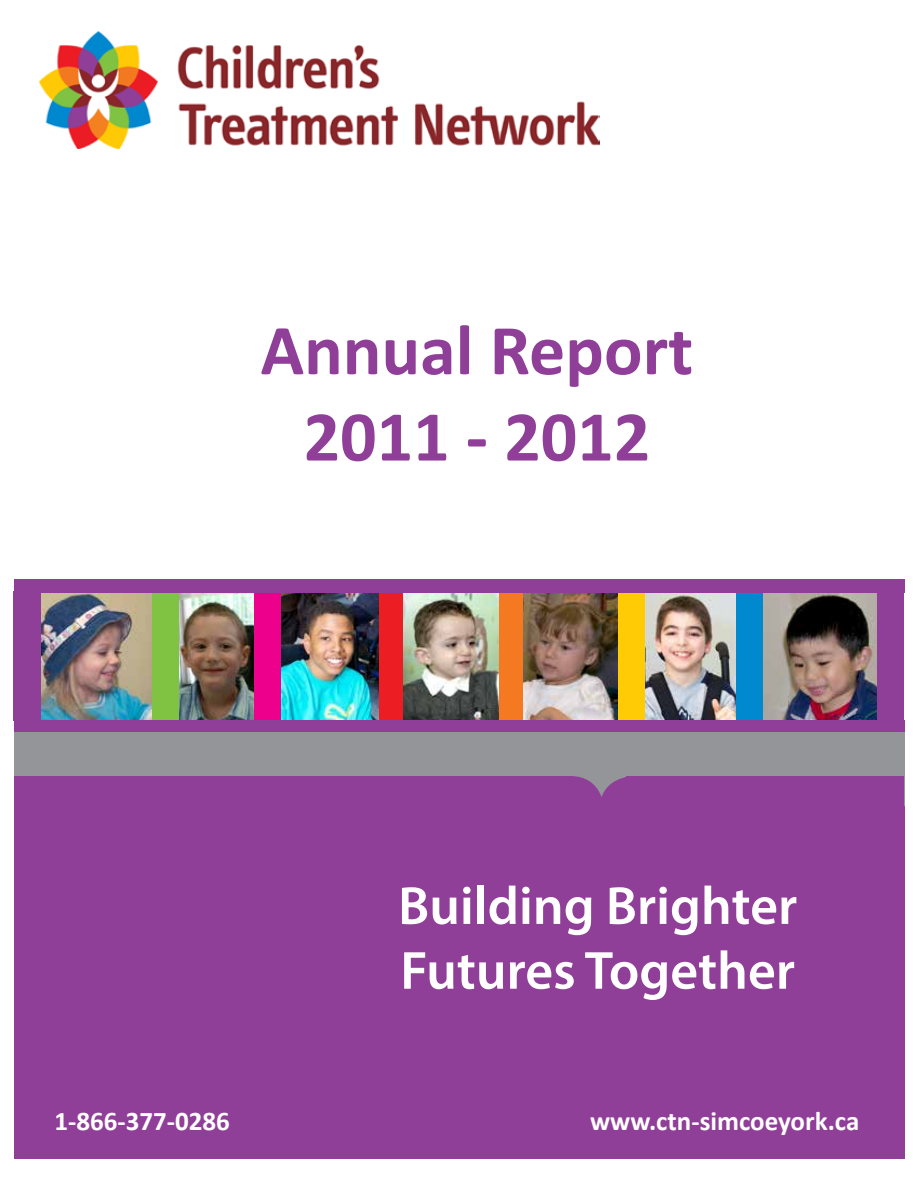
<style>
.page{position:relative;width:918px;height:1188px;background:#fff}
.page>*{position:absolute;margin:0;border:0;box-sizing:border-box;transform-origin:0 0}
.t1{font:700 72px/86.4px "Calibri";color:#903f98;text-align:center}
.t2{font:600 54px/64.8px "Myriad Pro";color:#fff}
.t3{font:700 27px "Calibri";color:#fff}
</style>
<div class="page">
<img style="left:763px;top:593px;width:114px;height:127px">
<img style="left:523px;top:593px;width:94px;height:127px">
<img style="left:179px;top:593px;width:75px;height:127px">
<img style="left:281px;top:593px;width:98px;height:127px">
<img style="left:645px;top:593px;width:91px;height:127px">
<div style="left:254px;top:591px;width:27px;height:130px;background:#ec008c"></div>
<div style="left:152px;top:591px;width:27px;height:130px;background:#80c342"></div>
<div style="left:379px;top:591px;width:27px;height:130px;background:#ed1d24"></div>
<div style="left:496px;top:591px;width:27px;height:130px;background:#f47920"></div>
<div style="left:618px;top:591px;width:27px;height:130px;background:#ffcb05"></div>
<div style="left:736px;top:591px;width:27px;height:130px;background:#0089cf"></div>
<img style="left:404px;top:593px;width:95px;height:127px">
<img style="left:41px;top:593px;width:111px;height:127px">
<div style="left:14px;top:720px;width:890px;height:102px;background:#903f98"></div>
<div style="left:14px;top:732px;width:890px;height:102px;background:#939598"></div>
<div style="left:14px;top:776px;width:473px;height:382px;background:#903f98"></div>
<div style="left:532px;top:776px;width:72px;height:217px;background:#903f98;border-radius:35px"></div>
<div style="left:487px;top:776px;width:74px;height:30px;background:#903f98"></div>
<div style="left:626px;top:776px;width:278px;height:30px;background:#903f98"></div>
<div style="left:599px;top:776px;width:73px;height:217px;background:#903f98;border-radius:35px"></div>
<div style="left:487px;top:806px;width:417px;height:352px;background:#903f98"></div>
<img style="left:40px;top:32px;width:560px;height:117px">
<div style="left:14px;top:591px;width:27px;height:130px;background:#903f98"></div>
<div style="left:877px;top:591px;width:27px;height:130px;background:#903f98"></div>
<div style="left:14px;top:579px;width:890px;height:14px;background:#903f98"></div>
<h1 class="t1" style="left:261px;top:307px;width:434px">Annual Report<br>2011 - 2012</h1>
<h2 class="t2" style="left:398px;top:872px;width:401px">Building Brighter<br>Futures Together</h2>
<p class="t3" style="left:55px;top:1104px;width:177px">1-866-377-0286</p>
<p class="t3" style="left:590px;top:1104px;width:271px">www.ctn-simcoeyork.ca</p>
</div>
